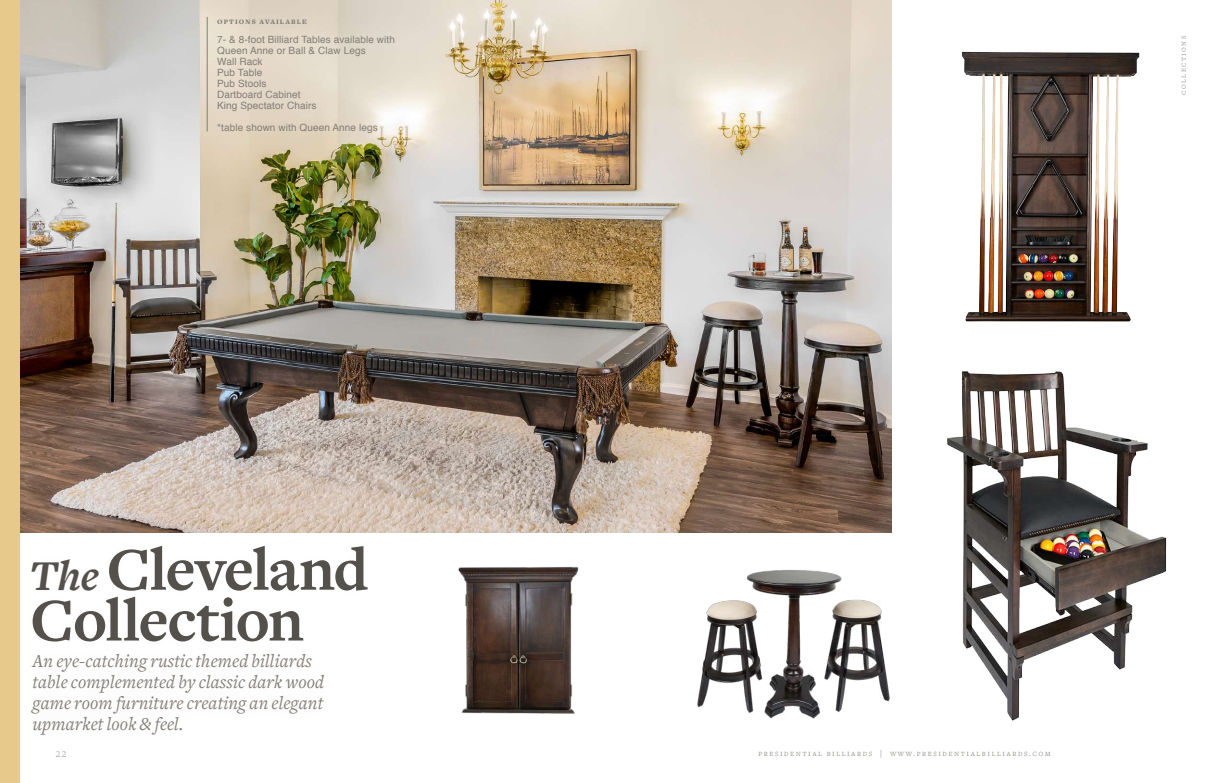
<style>
.page{position:relative;width:1206px;height:783px;background:#fff}
.page>*{position:absolute;margin:0;border:0;box-sizing:border-box;transform-origin:0 0}
.t1{font:700 63px/50.8px "Freight Text";letter-spacing:-.03em;color:#54514c}
.t2{font:italic 19px/21px "Freight Text";letter-spacing:.005em;color:#827d76}
.t3{font:10px/11px "Helvetica";letter-spacing:.01em;color:#827d76}
.t4{font:9px "Freight Text Light SC";letter-spacing:.175em;color:#827d76}
.t5{font:8.4px "Freight Text Light SC";letter-spacing:.19em;color:#827d76}
.t6{font:900 7px "Freight Text";letter-spacing:.165em;color:#827d76}
.s1{font-style:italic;font-size:44.1px}
</style>
<div class="page">
<img style="left:19px;top:0;width:872px;height:533px">
<hr style="left:207px;top:17px;width:1px;height:114px;background:#827d76">
<div style="left:0;top:0;width:19px;height:783px;background:#e8c98c"></div>
<img style="left:458px;top:566px;width:121px;height:148px">
<img style="left:697px;top:570px;width:193px;height:149px">
<img style="left:962px;top:51px;width:178px;height:271px">
<img style="left:947px;top:371px;width:220px;height:350px">
<p class="t6" style="left:217px;top:18px;width:91px">OPTIONS AVAILABLE</p>
<p class="t3" style="left:217px;top:34px;width:179px">7- &amp; 8-foot Billiard Tables available with<br>Queen Anne or Ball &amp; Claw Legs<br>Wall Rack<br>Pub Table<br>Pub Stools<br>Dartboard Cabinet<br>King Spectator Chairs</p>
<p class="t3" style="left:217px;top:122px;width:162px">*table shown with Queen Anne legs</p>
<p class="t5" style="left:1178px;top:95px;width:60px;rotate:-90deg">collections</p>
<h1 class="t1" style="left:30px;top:545px;width:340px"><span class="s1">The</span> Cleveland<br>Collection</h1>
<h2 class="t2" style="left:32px;top:651px;width:293px">An eye-catching rustic themed billiards table complemented by classic dark wood game room furniture creating an elegant upmarket look &amp; feel.</h2>
<p class="t4" style="left:56px;top:749px;width:12px">22</p>
<p class="t4" style="left:758px;top:748px;width:294px">presidential billiards | www.presidentialbilliards.com</p>
</div>
